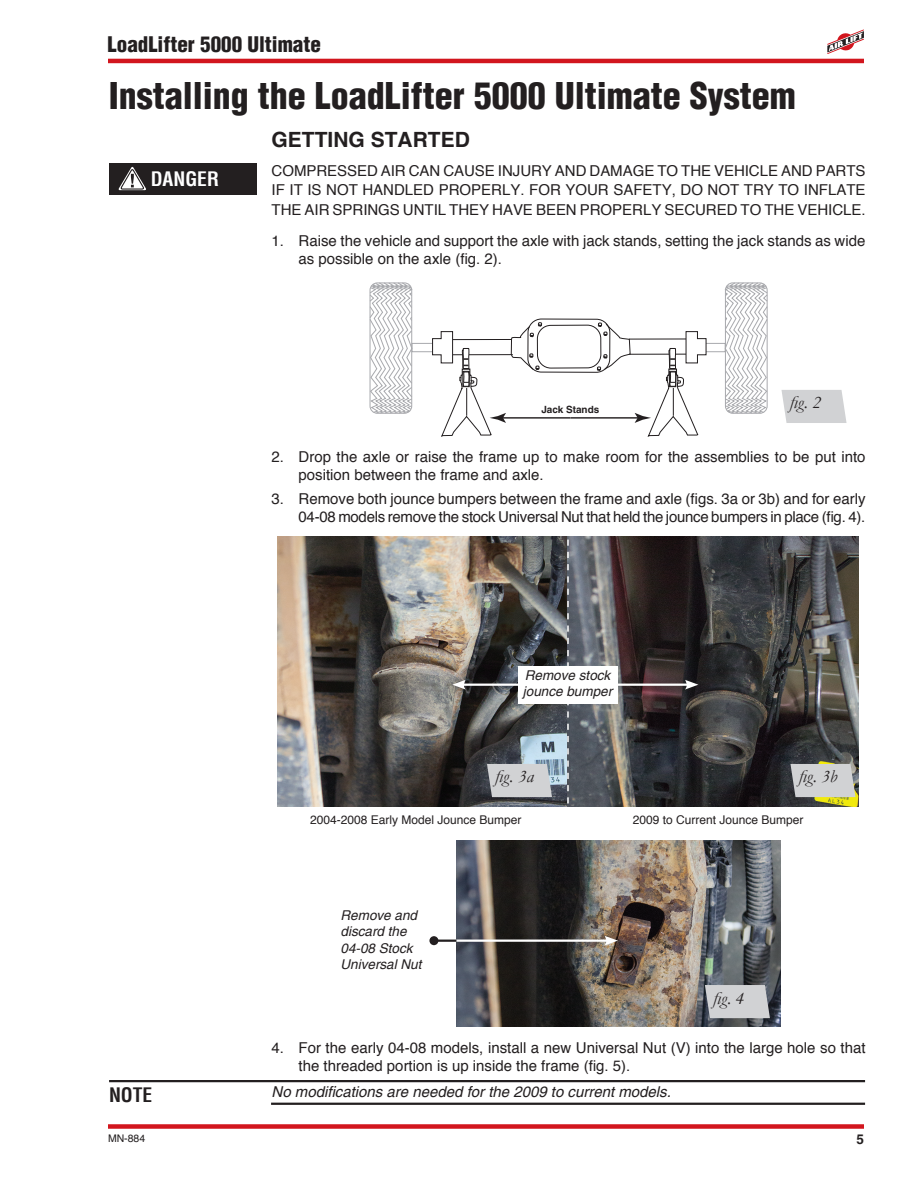
<style>
.page{position:relative;width:918px;height:1188px;background:#fff}
.page>*{position:absolute;margin:0;border:0;box-sizing:border-box;transform-origin:0 0}
.Section_Header{font:900 condensed 36px "Helvetica";color:#231f20}
.t1{font:900 condensed 21px "Helvetica";color:#231f20}
.section_subhead{font:700 21px "Helvetica";color:#231f20}
.Section_Header-2{font:700 condensed 19.5px "Helvetica";color:#fff}
.Section_Header-3{font:700 condensed 19.5px "Helvetica";color:#231f20}
.t2{font:italic 18px "Garamond";color:#231f20}
.danger_text{font:15px/18px "Helvetica";color:#231f20}
.danger_text-2{font:15px/18px "Helvetica";letter-spacing:-.02em;color:#231f20;text-align:right}
.note_text{font:italic 15px "Helvetica";color:#231f20}
.t3{font:italic 13.5px/16.5px "Helvetica";color:#231f20}
.t4{font:700 13.5px "Helvetica";color:#231f20}
.Hanging_indent{font:12px "Helvetica";color:#231f20}
.t5{font:10.5px "Helvetica";color:#231f20}
.t6{font:700 9.9px "Helvetica";color:#231f20}
</style>
<div class="page">
<hr style="left:108px;top:59px;width:756px;height:4px;background:#d2161e">
<div style="left:108px;top:1124px;width:756px;height:5px;background:#d2161e"></div>
<svg style="left:827px;top:29px;width:37px;height:25px"></svg>
<hr style="left:109px;top:1080px;width:756px;height:2px;background:#231f20">
<hr style="left:271px;top:1103px;width:594px;height:2px;background:#231f20">
<div style="left:109px;top:163px;width:147px;height:31px;background:#231f20"></div>
<svg style="left:118px;top:166px;width:28px;height:25px"></svg>
<svg style="left:369px;top:282px;width:44px;height:132px"></svg>
<div style="left:412px;top:343px;width:36px;height:9px;border:1px solid #a8a9ad"></div>
<svg style="left:724px;top:282px;width:44px;height:132px"></svg>
<div style="left:690px;top:343px;width:35px;height:9px;border:1px solid #a8a9ad"></div>
<div style="left:528px;top:319px;width:82px;height:54px;border:1px solid #231f20;border-radius:14px"></div>
<div style="left:537px;top:325px;width:64px;height:43px;border:1px solid #231f20;border-radius:14px"></div>
<hr style="left:502px;top:417px;width:68px;height:2px;background:#231f20">
<svg style="left:432px;top:322px;width:110px;height:115px"></svg>
<hr style="left:570px;top:417px;width:69px;height:2px;background:#231f20">
<svg style="left:597px;top:322px;width:110px;height:115px"></svg>
<svg style="left:781px;top:390px;width:66px;height:33px;background:#d5d6d7"></svg>
<img style="left:278px;top:537px;width:581px;height:270px">
<svg style="left:487px;top:764px;width:65px;height:33px;background:#c8cacd"></svg>
<svg style="left:790px;top:764px;width:66px;height:33px;background:#c6c7c8"></svg>
<svg style="left:567px;top:540px;width:2px;height:264px"></svg>
<svg style="left:446px;top:673px;width:72px;height:23px"></svg>
<hr style="left:462px;top:684px;width:69px;height:2px;background:#fff">
<svg style="left:452px;top:680px;width:14px;height:10px"></svg>
<svg style="left:617px;top:673px;width:88px;height:23px;background:#453539"></svg>
<hr style="left:605px;top:684px;width:84px;height:2px;background:#fff">
<svg style="left:685px;top:680px;width:13px;height:10px"></svg>
<div style="left:518px;top:666px;width:99px;height:38px;background:#fff"></div>
<img style="left:456px;top:841px;width:324px;height:186px">
<svg style="left:705px;top:985px;width:65px;height:33px;background:#c5c7ca"></svg>
<hr style="left:441px;top:940px;width:168px;height:2px;background:#fff">
<svg style="left:604px;top:936px;width:14px;height:10px"></svg>
<hr style="left:434px;top:940px;width:22px;height:2px;background:#231f20">
<div style="left:429px;top:936px;width:9px;height:9px;background:#231f20;border-radius:50%"></div>
<h2 class="t1" style="left:108px;top:31px;width:215px">LoadLifter 5000 Ultimate</h2>
<p class="Section_Header" style="left:109px;top:73px;width:688px">Installing the LoadLifter 5000 Ultimate System</p>
<p class="Section_Header-2" style="left:151px;top:166px;width:70px">DANGER</p>
<p class="section_subhead" style="left:272px;top:127px;width:200px">GETTING STARTED</p>
<p class="danger_text" style="left:272px;top:160px;width:596px;line-height:19.5px;text-align:justify">COMPRESSED AIR CAN CAUSE INJURY AND DAMAGE TO THE VEHICLE AND PARTS IF IT IS NOT HANDLED PROPERLY. FOR YOUR SAFETY, DO NOT TRY TO INFLATE THE AIR SPRINGS UNTIL THEY HAVE BEEN PROPERLY SECURED TO THE VEHICLE.</p>
<p class="danger_text" style="left:299px;top:231px;width:568px;text-indent:-27px">1. Raise the vehicle and support the axle with jack stands, setting the jack stands as wide as possible on the axle (fig. 2).</p>
<p class="t6" style="left:541px;top:403px;width:59px">Jack Stands</p>
<p class="t2" style="left:790px;top:391px;width:33px">fig. 2</p>
<p class="danger_text" style="left:299px;top:447px;width:569px;text-indent:-27px">2. Drop the axle or raise the frame up to make room for the assemblies to be put into position between the frame and axle.</p>
<p class="danger_text-2" style="left:272px;top:489px;width:595px">3. Remove both jounce bumpers between the frame and axle (figs. 3a or 3b) and for early<br>04-08 models remove the stock Universal Nut that held the jounce bumpers in place (fig. 4).</p>
<p class="Section_Header-3" style="left:109px;top:1082px;width:45px">NOTE</p>
<p class="t3" style="left:523px;top:667px;width:91px">Remove stock jounce bumper</p>
<p class="t2" style="left:495px;top:765px;width:40px">fig. 3a</p>
<p class="t2" style="left:799px;top:765px;width:40px">fig. 3b</p>
<p class="Hanging_indent" style="left:310px;top:812px;width:213px">2004-2008 Early Model Jounce Bumper</p>
<p class="Hanging_indent" style="left:633px;top:812px;width:172px">2009 to Current Jounce Bumper</p>
<p class="t3" style="left:341px;top:907px;width:78px">Remove and discard the</p>
<p class="t3" style="left:341px;top:940px;width:83px">04-08 Stock<br>Universal Nut</p>
<p class="t2" style="left:713px;top:986px;width:33px">fig. 4</p>
<p class="danger_text" style="left:299px;top:1038px;width:569px;text-indent:-27px">4. For the early 04-08 models, install a new Universal Nut (V) into the large hole so that the threaded portion is up inside the frame (fig. 5).</p>
<p class="note_text" style="left:272px;top:1084px;width:401px">No modifications are needed for the 2009 to current models.</p>
<p class="t5" style="left:108px;top:1132px;width:39px">MN-884</p>
<p class="t4" style="left:856px;top:1131px;width:9px">5</p>
</div>
